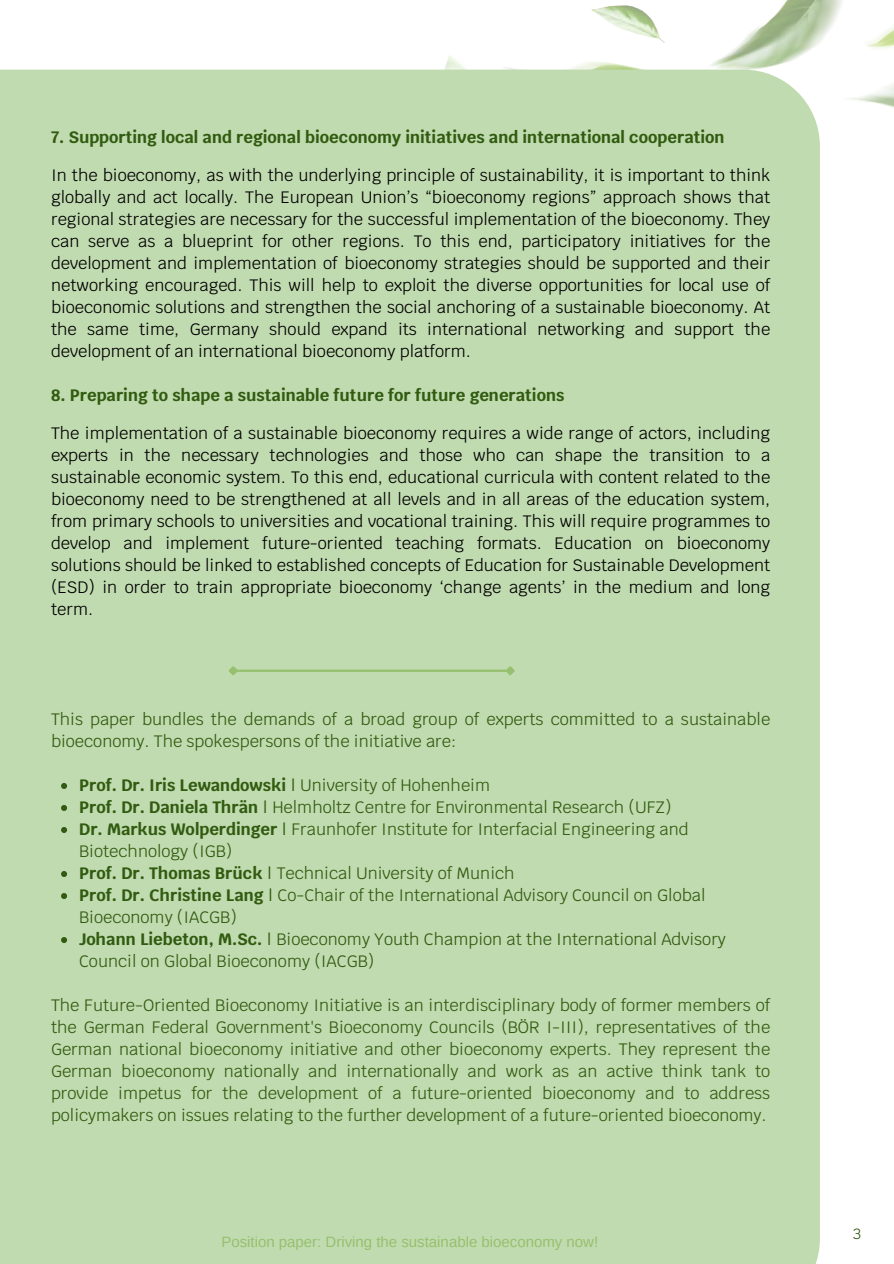
<style>
.page{position:relative;width:894px;height:1264px;background:#fff}
.page>*{position:absolute;margin:0;border:0;box-sizing:border-box;transform-origin:0 0}
.t1{font:16.5px/22px "Krub";color:#000;text-align:justify}
.t2{font:16.5px/22px "Krub";color:#315b10}
.t3{font:700 16.5px "Krub";color:#315b10}
.t4{font:15px "Arimo";color:#96c06e}
.t5{font:15px "Krub";color:#315b10}
.s1{font-weight:400}
.s2{font-weight:700}
</style>
<div class="page">
<img style="left:335px;top:0;width:558px;height:448px">
<div style="left:0;top:70px;width:819px;height:1193px;background:#c1dbb0"></div>
<svg style="left:61px;top:783px;width:6px;height:6px"></svg>
<svg style="left:61px;top:805px;width:6px;height:6px"></svg>
<svg style="left:61px;top:827px;width:6px;height:6px"></svg>
<svg style="left:61px;top:871px;width:6px;height:6px"></svg>
<svg style="left:61px;top:893px;width:6px;height:6px"></svg>
<svg style="left:61px;top:937px;width:6px;height:6px"></svg>
<hr style="left:236px;top:669px;width:271px;height:3px;background:#96c06e">
<svg style="left:227px;top:664px;width:13px;height:13px"></svg>
<svg style="left:503px;top:664px;width:13px;height:13px"></svg>
<svg style="left:292px;top:778px;width:2px;height:13px"></svg>
<svg style="left:265px;top:800px;width:1px;height:13px"></svg>
<svg style="left:284px;top:822px;width:1px;height:13px"></svg>
<svg style="left:269px;top:866px;width:1px;height:13px"></svg>
<svg style="left:270px;top:888px;width:1px;height:13px"></svg>
<svg style="left:269px;top:932px;width:1px;height:13px"></svg>
<p class="t3" style="left:51px;top:126px;width:674px">7. Supporting local and regional bioeconomy initiatives and international cooperation</p>
<h1 class="t1" style="left:51px;top:164px;width:720px">In the bioeconomy, as with the underlying principle of sustainability, it is important to think globally and act locally. The European Union’s “bioeconomy regions” approach shows that regional strategies are necessary for the successful implementation of the bioeconomy. They can serve as a blueprint for other regions. To this end, participatory initiatives for the development and implementation of bioeconomy strategies should be supported and their networking encouraged. This will help to exploit the diverse opportunities for local use of bioeconomic solutions and strengthen the social anchoring of a sustainable bioeconomy. At the same time, Germany should expand its international networking and support the development of an international bioeconomy platform.</h1>
<p class="t3" style="left:51px;top:384px;width:515px">8. Preparing to shape a sustainable future for future generations</p>
<h1 class="t1" style="left:51px;top:422px;width:720px">The implementation of a sustainable bioeconomy requires a wide range of actors, including experts in the necessary technologies and those who can shape the transition to a sustainable economic system. To this end, educational curricula with content related to the bioeconomy need to be strengthened at all levels and in all areas of the education system, from primary schools to universities and vocational training. This will require programmes to develop and implement future-oriented teaching formats. Education on bioeconomy solutions should be linked to established concepts of Education for Sustainable Development (ESD) in order to train appropriate bioeconomy ‘change agents’ in the medium and long term.</h1>
<p class="t2" style="left:51px;top:708px;width:720px">This paper bundles the demands of a broad group of experts committed to a sustainable bioeconomy. The spokespersons of the initiative are:</p>
<p class="t3" style="left:79px;top:774px;width:412px">Prof. Dr. Iris Lewandowski <span class="s1">University of Hohenheim</span></p>
<p class="t2" style="left:79px;top:796px;width:593px"><span class="s2">Prof. Dr. Daniela Thrän</span> Helmholtz Centre for Environmental Research (UFZ)</p>
<p class="t2" style="left:79px;top:818px;width:611px"><span class="s2">Dr. Markus Wolperdinger</span> Fraunhofer Institute for Interfacial Engineering and<br>Biotechnology (IGB)</p>
<p class="t2" style="left:79px;top:862px;width:437px"><span class="s2">Prof. Dr. Thomas Brück</span> Technical University of Munich</p>
<p class="t2" style="left:79px;top:884px;width:627px"><span class="s2">Prof. Dr. Christine Lang</span> Co-Chair of the International Advisory Council on Global<br>Bioeconomy (IACGB)</p>
<p class="t2" style="left:79px;top:928px;width:648px"><span class="s2">Johann Liebeton, M.Sc.</span> Bioeconomy Youth Champion at the International Advisory<br>Council on Global Bioeconomy (IACGB)</p>
<p class="t2" style="left:51px;top:994px;width:720px;text-align:justify">The Future-Oriented Bioeconomy Initiative is an interdisciplinary body of former members of the German Federal Government's Bioeconomy Councils (BÖR I-III), representatives of the German national bioeconomy initiative and other bioeconomy experts. They represent the German bioeconomy nationally and internationally and work as an active think tank to provide impetus for the development of a future-oriented bioeconomy and to address policymakers on issues relating to the further development of a future-oriented bioeconomy.</p>
<p class="t4" style="left:221px;top:1233px;width:378px">Position paper: Driving the sustainable bioeconomy now!</p>
<p class="t5" style="left:852px;top:1223px;width:10px">3</p>
</div>
